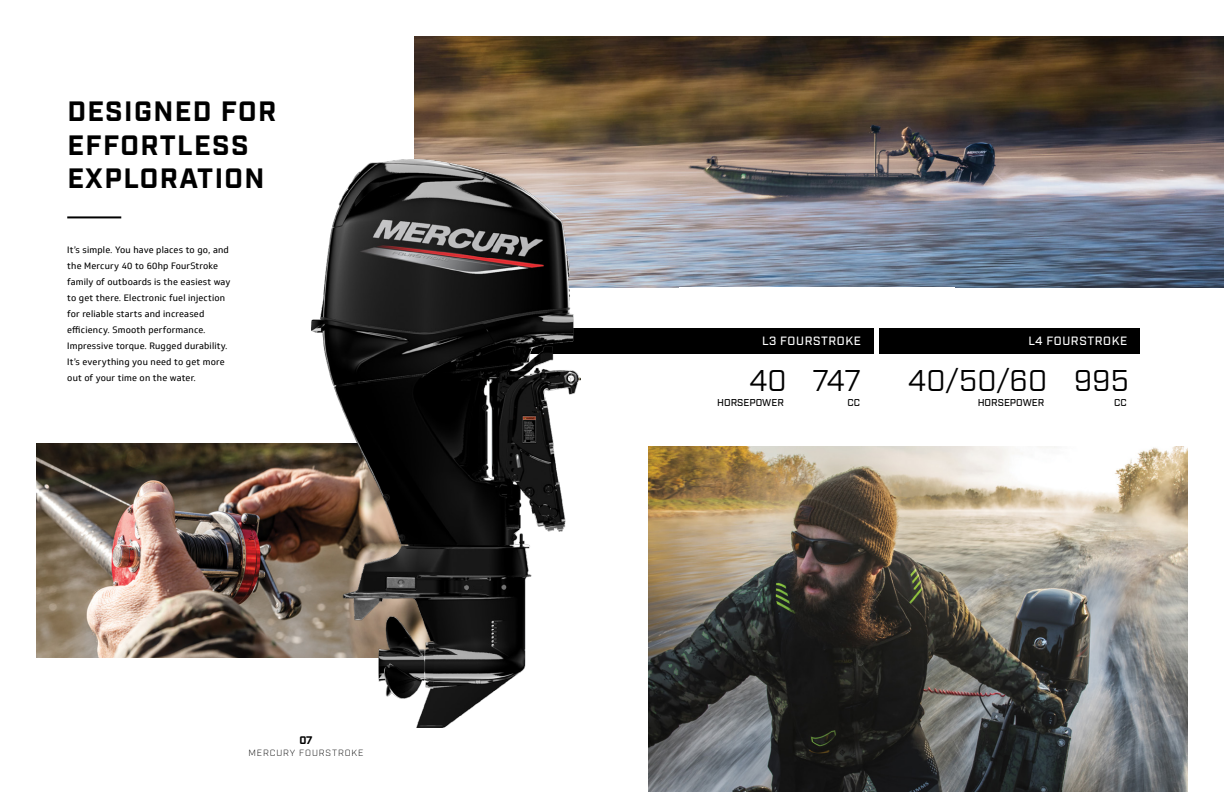
<style>
.page{position:relative;width:1224px;height:792px;background:#fff}
.page>*{position:absolute;margin:0;border:0;box-sizing:border-box;transform-origin:0 0}
.t1{font:30px "Industry";color:#000}
.t2{font:700 28px/33.6px "Industry";letter-spacing:.05em;color:#000}
.t3{font:500 12px "Industry";letter-spacing:.05em;color:#fff}
.t4{font:700 11px "Industry";color:#000}
.t5{font:500 10px "Industry";color:#000}
.t6{font:9px/16px "Soleto";letter-spacing:.02em;color:#000}
.t7{font:300 9px "Industry";letter-spacing:.1em;color:#000}
</style>
<div class="page">
<div style="left:459px;top:328px;width:414px;height:26px;background:#000"></div>
<div style="left:879px;top:328px;width:260px;height:26px;background:#000"></div>
<img style="left:414px;top:36px;width:810px;height:251px">
<img style="left:36px;top:444px;width:275px;height:213px">
<img style="left:648px;top:446px;width:540px;height:346px">
<img style="left:311px;top:160px;width:270px;height:568px">
<hr style="left:67px;top:216px;width:54px;height:2px;background:#000">
<h2 class="t2" style="left:67px;top:96px;width:210px">DESIGNED FOR<br>EFFORTLESS<br>EXPLORATION</h2>
<p class="t6" style="left:67px;top:242px;width:165px">It’s simple. You have places to go, and the Mercury 40 to 60hp FourStroke family of outboards is the easiest way to get there. Electronic fuel injection for reliable starts and increased efficiency. Smooth performance.<br>Impressive torque. Rugged durability.<br>It’s everything you need to get more out of your time on the water.</p>
<p class="t4" style="left:299px;top:733px;width:15px">07</p>
<p class="t7" style="left:248px;top:747px;width:117px">MERCURY FOURSTROKE</p>
<h3 class="t3" style="left:762px;top:334px;width:100px">L3 FOURSTROKE</h3>
<h3 class="t3" style="left:1028px;top:334px;width:100px">L4 FOURSTROKE</h3>
<h1 class="t1" style="left:749px;top:363px;width:113px">40 747</h1>
<h1 class="t1" style="left:908px;top:363px;width:222px">40/50/60 995</h1>
<p class="t5" style="left:717px;top:397px;width:68px">HORSEPOWER</p>
<p class="t5" style="left:847px;top:397px;width:14px">CC</p>
<p class="t5" style="left:978px;top:397px;width:68px">HORSEPOWER</p>
<p class="t5" style="left:1114px;top:397px;width:14px">CC</p>
</div>
